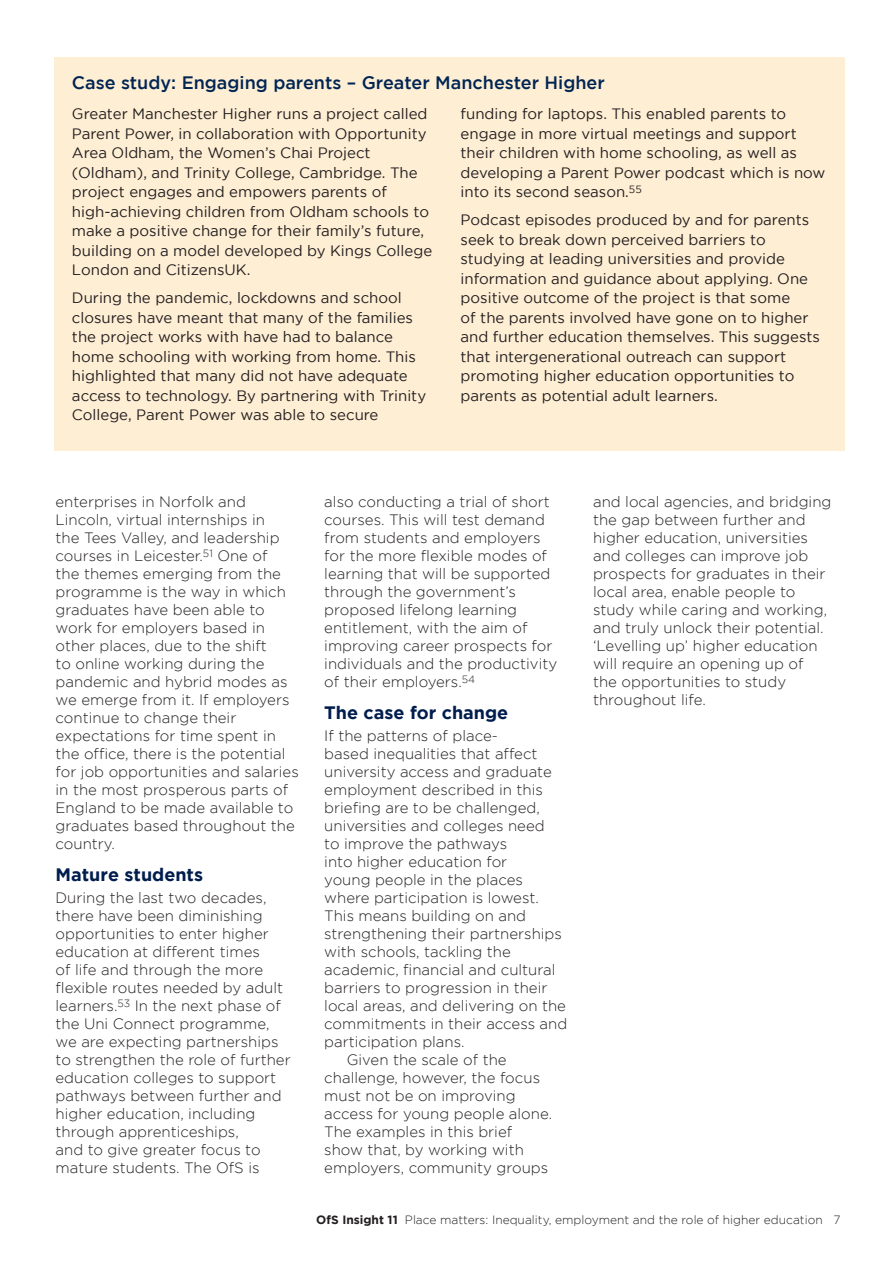
<style>
.page{position:relative;width:893px;height:1263px;background:#fff}
.page>*{position:absolute;margin:0;border:0;box-sizing:border-box;transform-origin:0 0}
.Case_study_head{font:500 18px "Gotham";color:#002553}
.Subhead_1{font:700 18px "Gotham";color:#001d4e}
.text{font:700 18px "Gotham";color:#001d4e}
.text-2{font:300 15px/18px "Gotham";color:#231f20}
.Case_study_text{font:15px/19.5px "Gotham";color:#231f20}
.t1{font:300 12px "Gotham";color:#231f20}
.s1{font-weight:700}
</style>
<div class="page">
<div style="left:54px;top:57px;width:790px;height:393px;background:#feeed4"></div>
<p class="Case_study_head" style="left:72px;top:72px;width:534px">Case study: Engaging parents – Greater Manchester Higher</p>
<p class="Case_study_text" style="left:72px;top:104px;width:362px">Greater Manchester Higher runs a project called Parent Power, in collaboration with Opportunity Area Oldham, the Women’s Chai Project (Oldham), and Trinity College, Cambridge. The project engages and empowers parents of high-achieving children from Oldham schools to make a positive change for their family’s future, building on a model developed by Kings College London and CitizensUK.</p>
<p class="Case_study_text" style="left:72px;top:288px;width:356px">During the pandemic, lockdowns and school closures have meant that many of the families the project works with have had to balance home schooling with working from home. This highlighted that many did not have adequate access to technology. By partnering with Trinity College, Parent Power was able to secure</p>
<p class="Case_study_text" style="left:461px;top:104px;width:366px">funding for laptops. This enabled parents to engage in more virtual meetings and support their children with home schooling, as well as developing a Parent Power podcast which is now into its second season.<sup>55</sup></p>
<p class="Case_study_text" style="left:461px;top:210px;width:361px">Podcast episodes produced by and for parents seek to break down perceived barriers to studying at leading universities and provide information and guidance about applying. One positive outcome of the project is that some<br>of the parents involved have gone on to higher and further education themselves. This suggests that intergenerational outreach can support promoting higher education opportunities to parents as potential adult learners.</p>
<p class="text-2" style="left:56px;top:493px;width:245px">enterprises in Norfolk and<br>Lincoln, virtual internships in<br>the Tees Valley, and leadership courses in Leicester.<sup>51</sup> One of<br>the themes emerging from the programme is the way in which graduates have been able to work for employers based in other places, due to the shift<br>to online working during the pandemic and hybrid modes as we emerge from it. If employers continue to change their expectations for time spent in the office, there is the potential for job opportunities and salaries in the most prosperous parts of<br>England to be made available to graduates based throughout the country.</p>
<p class="text" style="left:56px;top:864px;width:149px">Mature students</p>
<p class="text-2" style="left:56px;top:889px;width:237px">During the last two decades, there have been diminishing opportunities to enter higher education at different times<br>of life and through the more flexible routes needed by adult learners.<sup>53</sup> In the next phase of the Uni Connect programme, we are expecting partnerships to strengthen the role of further education colleges to support pathways between further and higher education, including through apprenticeships,<br>and to give greater focus to mature students. The OfS is</p>
<p class="text-2" style="left:324px;top:493px;width:234px">also conducting a trial of short courses. This will test demand from students and employers for the more flexible modes of learning that will be supported through the government’s proposed lifelong learning entitlement, with the aim of improving career prospects for individuals and the productivity of their employers.<sup>54</sup></p>
<p class="Subhead_1" style="left:324px;top:702px;width:186px">The case for change</p>
<p class="text-2" style="left:324px;top:727px;width:245px">If the patterns of place-<br>based inequalities that affect university access and graduate employment described in this briefing are to be challenged, universities and colleges need<br>to improve the pathways<br>into higher education for<br>young people in the places where participation is lowest.<br>This means building on and strengthening their partnerships with schools, tackling the academic, financial and cultural barriers to progression in their local areas, and delivering on the commitments in their access and participation plans.</p>
<p class="text-2" style="left:324px;top:1051px;width:229px;text-indent:22px">Given the scale of the challenge, however, the focus must not be on improving access for young people alone.<br>The examples in this brief show that, by working with employers, community groups</p>
<p class="text-2" style="left:593px;top:493px;width:240px">and local agencies, and bridging the gap between further and higher education, universities and colleges can improve job prospects for graduates in their local area, enable people to study while caring and working, and truly unlock their potential. ‘Levelling up’ higher education will require an opening up of<br>the opportunities to study throughout life.</p>
<p class="t1" style="left:316px;top:1214px;width:526px"><span class="s1">OfS Insight 11</span> Place matters: Inequality, employment and the role of higher education 7</p>
</div>
